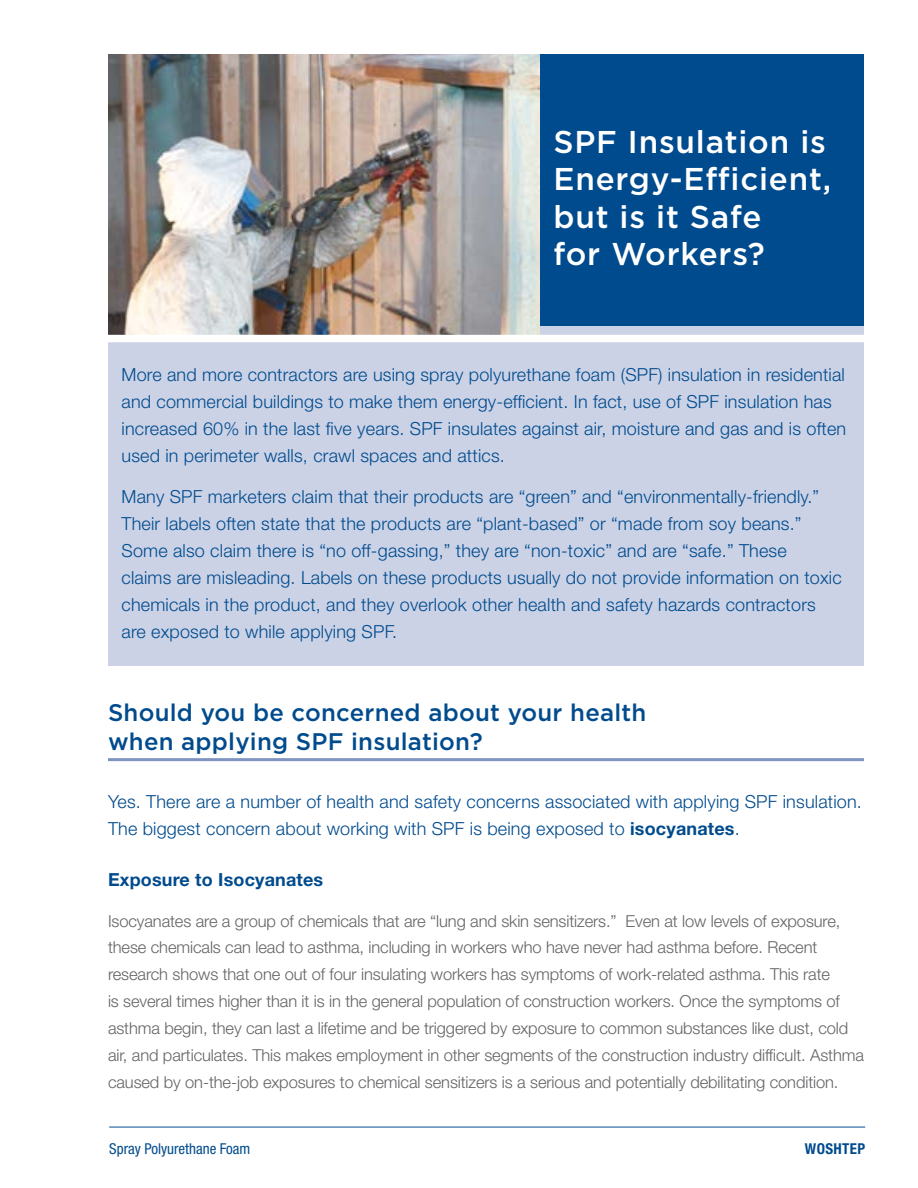
<style>
.page{position:relative;width:918px;height:1188px;background:#fff}
.page>*{position:absolute;margin:0;border:0;box-sizing:border-box;transform-origin:0 0}
.t1{font:500 31.5px/37.5px "Gotham";letter-spacing:.025em;color:#fff}
.t2{font:500 24px/28.8px "Gotham";letter-spacing:.01em;color:#004b8d}
.t3{font:300 18px/27px "Helvetica Neue LT Std";letter-spacing:.01em;color:#004b8d}
.t4{font:700 18px "Helvetica Neue LT Std";letter-spacing:.01em;color:#004b8d}
.t5{font:300 16.5px/27px "Helvetica Neue LT Std";letter-spacing:-.005em;color:#636466}
.t6{font:condensed 15px "Helvetica Neue LT Std";color:#004b8d}
.t7{font:700 condensed 15px "Helvetica Neue LT Std";letter-spacing:.025em;color:#004b8d}
.s1{font-weight:700}
</style>
<div class="page">
<div style="left:537px;top:54px;width:327px;height:285px;background:#004b8d"></div>
<div style="left:108px;top:326px;width:756px;height:339px;background:#cbd2e6"></div>
<hr style="left:109px;top:1127px;width:756px;height:1px;background:#004b8d">
<hr style="left:108px;top:758px;width:756px;height:3px;background:#8094c1">
<img style="left:108px;top:54px;width:432px;height:281px">
<div style="left:108px;top:335px;width:759px;height:7px;background:#fff"></div>
<h1 class="t1" style="left:554px;top:122px;width:279px">SPF Insulation is<br>Energy-Efficient, but is it Safe<br>for Workers?</h1>
<p class="t3" style="left:122px;top:361px;width:726px">More and more contractors are using spray polyurethane foam (SPF) insulation in residential and commercial buildings to make them energy-efficient. In fact, use of SPF insulation has increased 60% in the last five years. SPF insulates against air, moisture and gas and is often used in perimeter walls, crawl spaces and attics.</p>
<p class="t3" style="left:122px;top:483px;width:722px">Many SPF marketers claim that their products are “green” and “environmentally-friendly.” Their labels often state that the products are “plant-based” or “made from soy beans.” Some also claim there is “no off-gassing,” they are “non-toxic” and are “safe.” These<br>claims are misleading. Labels on these products usually do not provide information on toxic chemicals in the product, and they overlook other health and safety hazards contractors are exposed to while applying SPF.</p>
<h2 class="t2" style="left:108px;top:698px;width:540px">Should you be concerned about your health when applying SPF insulation?</h2>
<p class="t3" style="left:108px;top:788px;width:755px">Yes. There are a number of health and safety concerns associated with applying SPF insulation.<br>The biggest concern about working with SPF is being exposed to <span class="s1">isocyanates</span>.</p>
<h3 class="t4" style="left:108px;top:868px;width:217px">Exposure to Isocyanates</h3>
<p class="t5" style="left:108px;top:907px;width:757px">Isocyanates are a group of chemicals that are “lung and skin sensitizers.” Even at low levels of exposure, these chemicals can lead to asthma, including in workers who have never had asthma before. Recent research shows that one out of four insulating workers has symptoms of work-related asthma. This rate<br>is several times higher than it is in the general population of construction workers. Once the symptoms of asthma begin, they can last a lifetime and be triggered by exposure to common substances like dust, cold air, and particulates. This makes employment in other segments of the construction industry difficult. Asthma caused by on-the-job exposures to chemical sensitizers is a serious and potentially debilitating condition.</p>
<p class="t6" style="left:109px;top:1140px;width:143px">Spray Polyurethane Foam</p>
<p class="t7" style="left:805px;top:1140px;width:62px">WOSHTEP</p>
</div>
